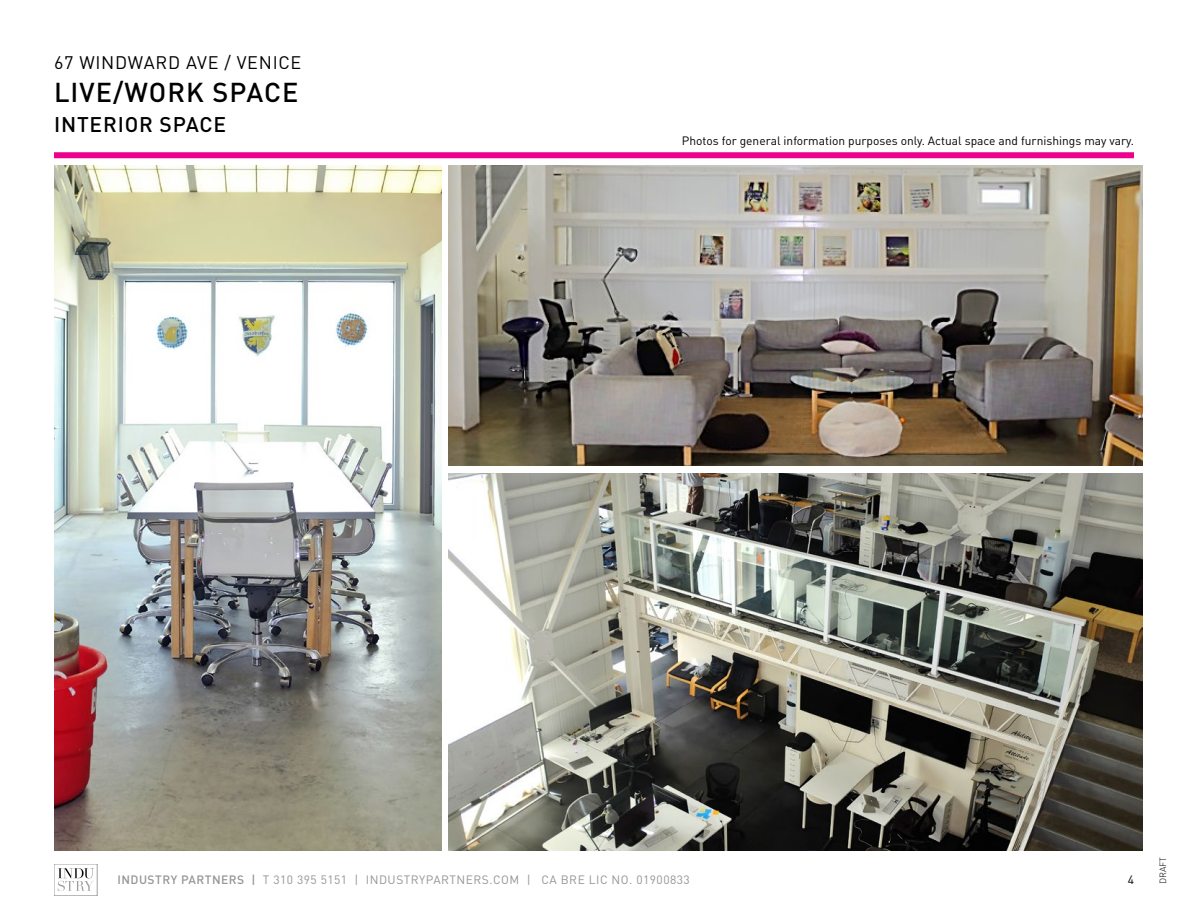
<style>
.page{position:relative;width:1188px;height:918px;background:#fff}
.page>*{position:absolute;margin:0;border:0;box-sizing:border-box;transform-origin:0 0}
.t1{font:500 27px "DIN";letter-spacing:.04em;color:#000}
.t2{font:500 21px "DIN";letter-spacing:.04em;color:#000}
.t3{font:18px "DIN";letter-spacing:.04em;color:#000}
.t4{font:12px "DIN";color:#000}
.t5{font:12px "DIN";letter-spacing:.04em;color:#939598}
.t6{font:300 9px "DIN";color:#000}
.s1{font-weight:500}
</style>
<div class="page">
<div style="left:54px;top:152px;width:1080px;height:6px;background:#ec008c"></div>
<div style="left:54px;top:864px;width:43px;height:32px;border:1px solid #9d9fa2"></div>
<svg style="left:58px;top:868px;width:36px;height:23px"></svg>
<img style="left:54px;top:166px;width:387px;height:684px">
<img style="left:449px;top:166px;width:694px;height:299px">
<img style="left:449px;top:473px;width:694px;height:377px">
<h3 class="t3" style="left:54px;top:51px;width:249px">67 WINDWARD AVE / VENICE</h3>
<h1 class="t1" style="left:54px;top:75px;width:246px">LIVE/WORK SPACE</h1>
<h2 class="t2" style="left:54px;top:111px;width:174px">INTERIOR SPACE</h2>
<p class="t4" style="left:682px;top:133px;width:454px">Photos for general information purposes only. Actual space and furnishings may vary.</p>
<p class="t5" style="left:117px;top:872px;width:574px"><span class="s1">INDUSTRY PARTNERS |</span> T 310 395 5151 | INDUSTRYPARTNERS.COM | CA BRE LIC NO. 01900833</p>
<p class="t4" style="left:1128px;top:872px;width:8px">4</p>
<p class="t6" style="left:1157px;top:884px;width:29px;rotate:-90deg">DRAFT</p>
</div>
